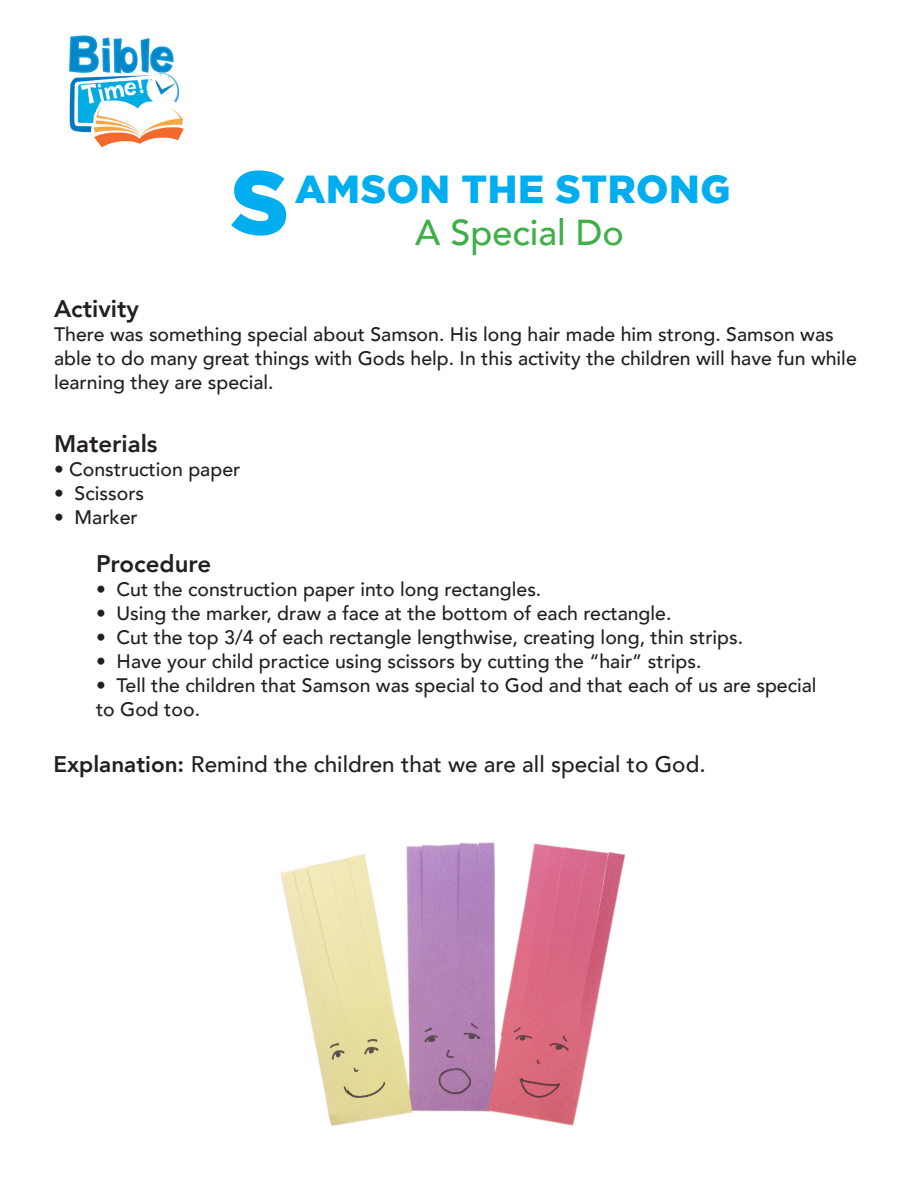
<style>
.page{position:relative;width:918px;height:1188px;background:#fff}
.page>*{position:absolute;margin:0;border:0;box-sizing:border-box;transform-origin:0 0}
.t1{font:900 90px "Gotham";color:#00aeef}
.t2{font:900 39px "Gotham";letter-spacing:.015em;color:#00aeef}
.t3{font:500 36px "Avenir";color:#40ae49}
.t4{font:800 24px "Avenir";color:#231f20}
.t5{font:500 22.5px "Avenir";color:#231f20}
.t6{font:500 19.5px/24px "Avenir";color:#231f20}
.s1{font-weight:800}
</style>
<div class="page">
<img style="left:69px;top:35px;width:115px;height:112px">
<img style="left:280px;top:842px;width:346px;height:284px">
<p class="t1" style="left:230px;top:151px;width:60px">S</p>
<p class="t2" style="left:295px;top:166px;width:437px">AMSON THE STRONG</p>
<p class="t3" style="left:415px;top:202px;width:210px">A Special Do</p>
<p class="t4" style="left:54px;top:289px;width:86px">Activity</p>
<p class="t6" style="left:54px;top:321px;width:804px">There was something special about Samson. His long hair made him strong. Samson was able to do many great things with Gods help. In this activity the children will have fun while learning they are special.</p>
<p class="t4" style="left:54px;top:424px;width:105px">Materials</p>
<p class="t6" style="left:54px;top:456px;width:188px">• Construction paper</p>
<p class="t6" style="left:54px;top:480px;width:92px">• Scissors</p>
<p class="t6" style="left:54px;top:504px;width:85px">• Marker</p>
<p class="t4" style="left:96px;top:544px;width:117px">Procedure</p>
<p class="t6" style="left:96px;top:576px;width:447px">• Cut the construction paper into long rectangles.</p>
<p class="t6" style="left:96px;top:600px;width:577px">• Using the marker, draw a face at the bottom of each rectangle.</p>
<p class="t6" style="left:96px;top:624px;width:649px">• Cut the top 3/4 of each rectangle lengthwise, creating long, thin strips.</p>
<p class="t6" style="left:96px;top:648px;width:607px">• Have your child practice using scissors by cutting the “hair” strips.</p>
<p class="t6" style="left:96px;top:672px;width:722px">• Tell the children that Samson was special to God and that each of us are special to God too.</p>
<p class="t5" style="left:53px;top:744px;width:654px"><span class="s1">Explanation:</span> Remind the children that we are all special to God.</p>
</div>
